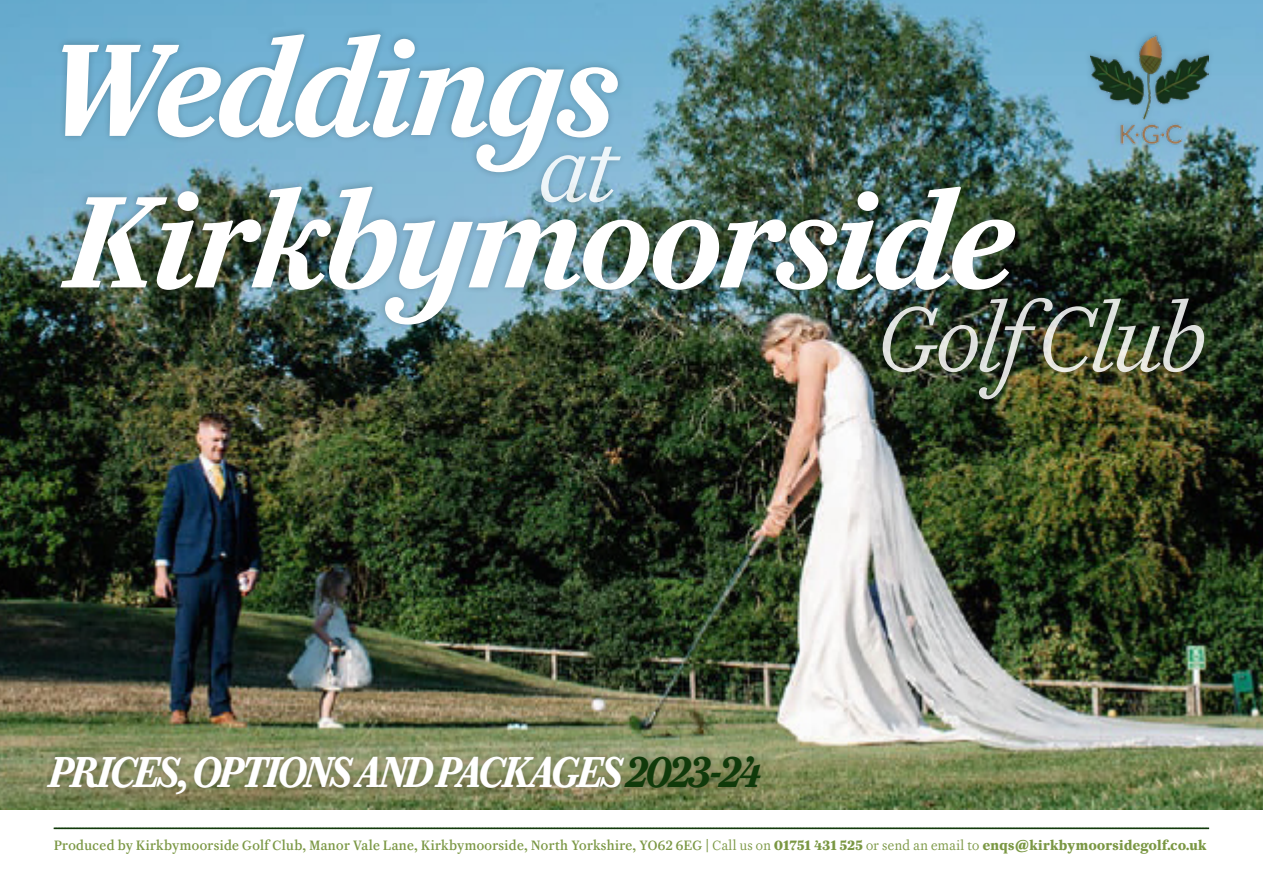
<style>
.page{position:relative;width:1263px;height:893px;background:#fff}
.page>*{position:absolute;margin:0;border:0;box-sizing:border-box;transform-origin:0 0}
.t1{font:italic 600 144px/152.4px "Caponi Display Trial";letter-spacing:-.025em;color:#fff}
.t2{font:italic 100.8px "Caponi Display Trial";letter-spacing:-.04em;color:#fff}
.t3{font:italic 600 47.85px "Caponi Display Trial";letter-spacing:-.04em;color:#fff;scale:.93 1}
.t4{font:500 15px "Caponi Display Trial";letter-spacing:.03em;color:#7a9743}
.s1{color:#103a0a}
.s2{font-family:"Quiosco";font-weight:400}
.s3{font-weight:400}
.s4{font-weight:700}
.s5{font-family:"Quiosco";font-weight:700}
</style>
<div class="page">
<img style="left:0;top:0;width:1263px;height:809px">
<div style="left:56px;top:27px;width:569px;height:151px;background:#000;opacity:.22"></div>
<div style="left:53px;top:179px;width:968px;height:152px;background:#000;opacity:.22"></div>
<div style="left:533px;top:140px;width:94px;height:69px;background:#000;opacity:.22"></div>
<div style="left:875px;top:291px;width:336px;height:116px;background:#000;opacity:.22"></div>
<div style="left:40px;top:748px;width:727px;height:53px;background:#000;opacity:.22"></div>
<div style="left:1083px;top:29px;width:133px;height:120px;background:#000;opacity:.22"></div>
<img style="left:1090px;top:31px;width:119px;height:129px">
<svg style="left:54px;top:827px;width:1155px;height:2px;background:#496945"></svg>
<h1 class="t1" style="left:43px;top:26px;width:972px">Weddings<br>Kirkbymoorside</h1>
<h2 class="t2" style="left:538px;top:128px;width:82px">at</h2>
<h2 class="t2" style="left:879px;top:298px;width:329px">Golf Club</h2>
<h3 class="t3" style="left:49px;top:753px;width:768px">PRICES, OPTIONS AND PACKAGES <span class="s1">2023-24</span></h3>
<p class="t4" style="left:54px;top:839px;width:1154px">Produced by Kirkbymoorside Golf Club, Manor Vale Lane, Kirkbymoorside, North Yorkshire, YO62 6EG <span class="s2">|</span> <span class="s3">Call us on</span> <span class="s4">01751 431 525</span> <span class="s3">or send an email to</span> <span class="s4">enqs</span><span class="s5">@</span><span class="s4">kirkbymoorsidegolf.co.uk</span></p>
</div>
